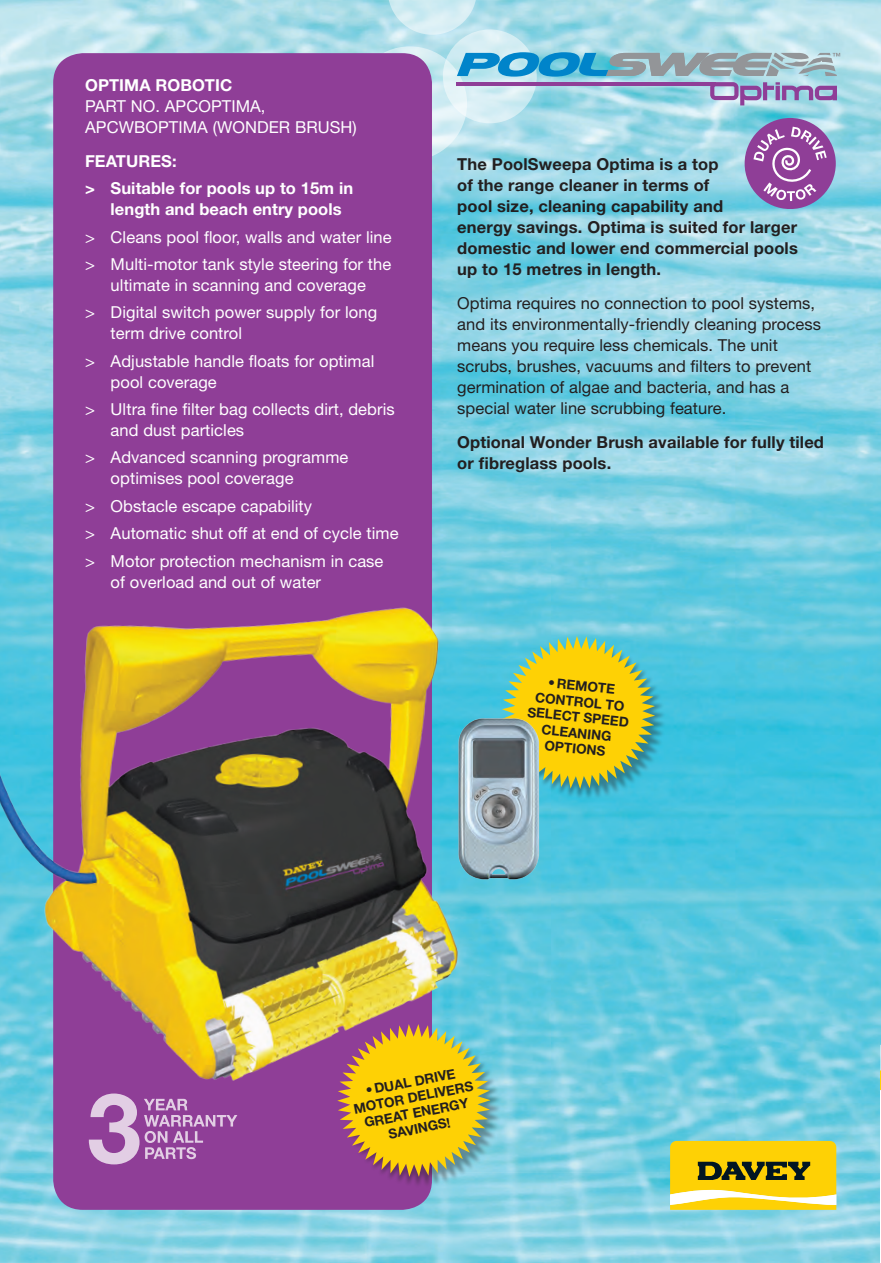
<style>
.page{position:relative;width:881px;height:1263px;background:#fff}
.page>*{position:absolute;margin:0;border:0;box-sizing:border-box;transform-origin:0 0}
.t1{font:16.5px/27.3px "Helvetica Neue LT Std";letter-spacing:.005em;color:#fff}
.t2{font:700 16.5px/21px "Helvetica Neue LT Std";letter-spacing:.01em;color:#231f20}
.t3{font:16.5px/21px "Helvetica Neue LT Std";letter-spacing:.005em;color:#231f20}
.t4{font:700 16.5px/27.3px "Helvetica Neue LT Std";letter-spacing:.005em;color:#fff}
.t5{font:700 13.5px/15.8px "Helvetica Neue LT Std";color:#231f20}
</style>
<div class="page">
<img style="left:880px;top:165px;width:1px;height:917px">
<img style="left:0;top:0;width:880px;height:1263px">
<svg style="left:669px;top:1141px;width:167px;height:69px;background:#e0c024"></svg>
<div style="left:744px;top:118px;width:91px;height:91px;background:#8f3e97;border-radius:50%"></div>
<div style="left:53px;top:53px;width:379px;height:1157px;background:#8f3e97;border-radius:30px"></div>
<svg style="left:88px;top:1100px;width:149px;height:64px"></svg>
<div style="left:342px;top:1030px;width:160px;height:158px;background:#231f20;opacity:.4"></div>
<img style="left:0;top:565px;width:493px;height:535px">
<div style="left:507px;top:641px;width:159px;height:160px;background:#231f20;opacity:.4"></div>
<img style="left:444px;top:716px;width:105px;height:166px">
<svg style="left:352px;top:0;width:487px;height:201px"></svg>
<hr style="left:456px;top:82px;width:259px;height:4px;background:#8f3e97">
<svg style="left:880px;top:1005px;width:1px;height:86px"></svg>
<svg style="left:337px;top:1024px;width:153px;height:153px"></svg>
<svg style="left:502px;top:636px;width:152px;height:153px;background:#bec24b"></svg>
<p class="t4" style="left:85px;top:71px;width:149px">OPTIMA ROBOTIC</p>
<p class="t1" style="left:85px;top:95px;width:273px;line-height:21px">Part No . APCOPTIMA,<br>APCWBOPTIMA (Won der brush)</p>
<p class="t4" style="left:85px;top:147px;width:269px">FEATURES:<br>&gt; Suitable for pools up to 15m in</p>
<p class="t4" style="left:111px;top:195px;width:232px">length and beach entry pools</p>
<p class="t1" style="left:85px;top:223px;width:308px">&gt; Cleans pool floor, walls and water line &gt; Multi-motor tank style steering for the</p>
<p class="t1" style="left:85px;top:271px;width:293px;text-indent:26px">ultimate in scanning and coverage &gt; Digital switch power supply for long</p>
<p class="t1" style="left:85px;top:320px;width:290px;text-indent:26px">term drive control<br>&gt; Adjustable handle floats for optimal</p>
<p class="t1" style="left:85px;top:368px;width:311px;text-indent:26px">pool coverage<br>&gt; U ltra fine filter bag collects dirt, debris</p>
<p class="t1" style="left:85px;top:416px;width:265px;text-indent:26px">and dust particles<br>&gt; Advanced scanning programme</p>
<p class="t1" style="left:85px;top:465px;width:315px;text-indent:26px">optimises pool coverage<br>&gt; Obstacle escape capability<br>&gt; Automatic shut off at end of cycle time &gt; Motor protection mechanism in case</p>
<p class="t1" style="left:111px;top:568px;width:212px">of overload and out of water</p>
<p class="t2" style="left:457px;top:153px;width:342px">The PoolSweepa Optima is a top<br>of the range cleaner in terms of<br>pool size, cleaning capability and<br>energy savings. Optima is suited for larger domestic and lower end commercial pools up to 15 metres in length.</p>
<p class="t3" style="left:457px;top:292px;width:365px">Optima requires no connection to pool systems, and its environmentally-friendly cleaning process means you require less chemicals. The unit scrubs, brushes, vacuums and filters to prevent germination of algae and bacteria, and has a special water line scrubbing feature.</p>
<p class="t2" style="left:457px;top:431px;width:368px">Optional Wonder Brush available for fully tiled or fibreglass pools.</p>
<p class="t5" style="left:537px;top:673px;width:44px;text-align:right;rotate:6deg">•Remote co ntro</p>
<p class="t5" style="left:528px;top:704px;width:35px;rotate:6deg">se lect</p>
<p class="t5" style="left:584px;top:709px;width:10px;rotate:6deg">speed</p>
<p class="t5" style="left:542px;top:721px;width:72px;rotate:6deg">clea ning</p>
<p class="t5" style="left:545px;top:737px;width:10px;rotate:6deg">optio</p>
<p class="t5" style="left:364px;top:1082px;width:60px;rotate:-11deg">•Dua l dri</p>
<p class="t5" style="left:352px;top:1101px;width:14px;rotate:-11deg">motor</p>
<p class="t5" style="left:406px;top:1090px;width:48px;rotate:-11deg">de livers</p>
<p class="t5" style="left:363px;top:1115px;width:19px;rotate:-11deg">great</p>
<p class="t5" style="left:384px;top:1111px;width:86px;text-indent:28px;rotate:-11deg">ener gy sa vings!</p>
</div>
